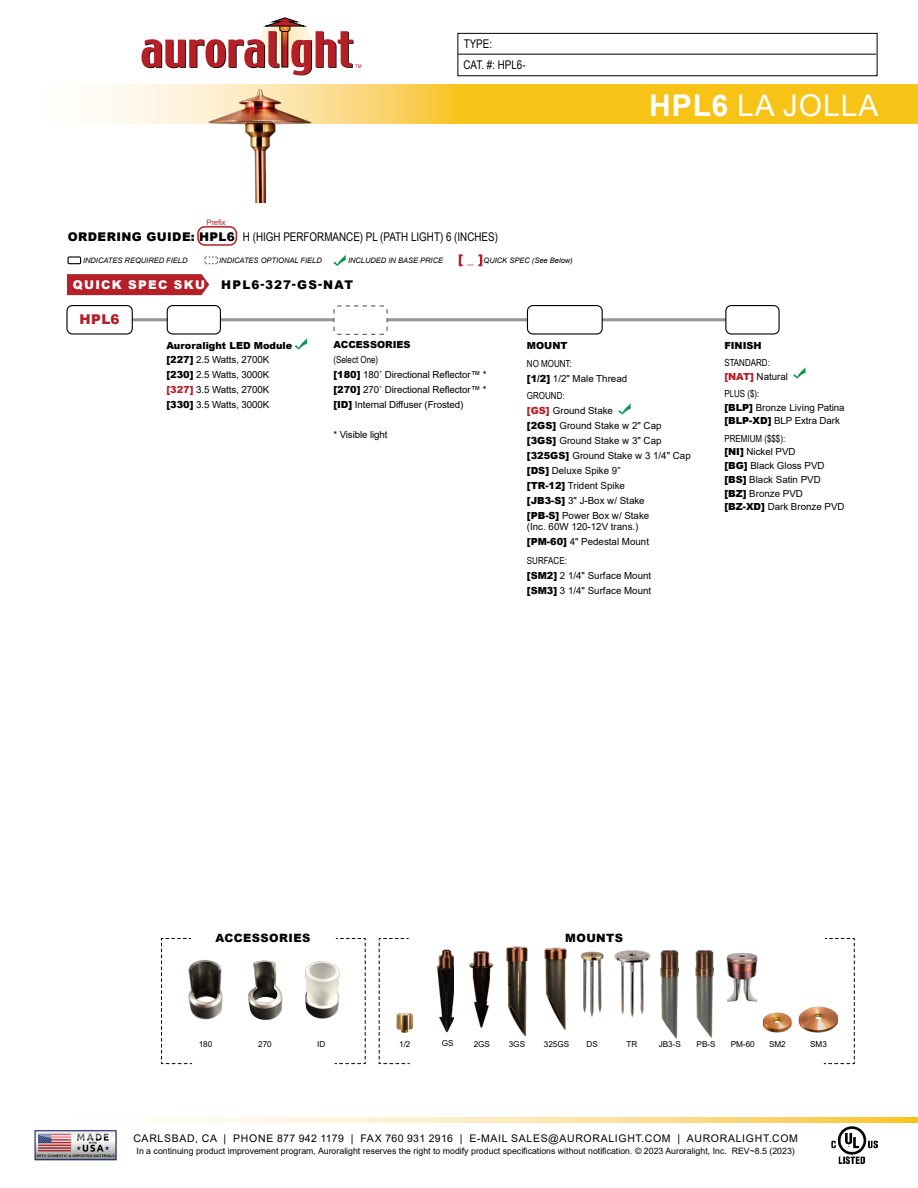
<style>
.page{position:relative;width:918px;height:1188px;background:#fff}
.page>*{position:absolute;margin:0;border:0;box-sizing:border-box;transform-origin:0 0}
.t1{font:30px "Arial";letter-spacing:.035em;color:#fff}
.t2{font:900 13.5px "Arial";color:#b41f28}
.t3{font:12px "Arial Narrow";color:#000}
.t4{font:900 12px "Arial";letter-spacing:.095em;color:#000}
.t5{font:900 12px "Arial";letter-spacing:.11em;color:#fff}
.t6{font:900 11.4px "Arial";letter-spacing:.035em;color:#000}
.t7{font:10.5px "Arial";letter-spacing:.065em;color:#000}
.t8{font:9.75px/15px "Arial";color:#000}
.t9{font:9.75px "Arial Narrow";color:#000}
.t10{font:900 9.75px "Arial";color:#000}
.t11{font:8.7px "Arial";color:#000}
.t12{font:8.1px "Arial";color:#000}
.t13{font:italic 7.5px "Arial";color:#000}
.t14{font:7.5px "Arial";color:#b41f28}
.s1{font-family:"Arial";font-weight:900}
.s2{font-weight:700}
.s3{font-weight:900}
.s4{font-weight:900;color:#b41f28}
</style>
<div class="page">
<div style="left:457px;top:33px;width:421px;height:43px;border:1px solid #000"></div>
<hr style="left:458px;top:54px;width:418px;height:1px;background:#000">
<img style="left:832px;top:1127px;width:46px;height:37px">
<svg style="left:97px;top:84px;width:821px;height:39px;background:#f8ce49"></svg>
<svg style="left:180px;top:1117px;width:738px;height:6px;background:#fce3a5"></svg>
<svg style="left:141px;top:18px;width:220px;height:58px"></svg>
<img style="left:34px;top:1130px;width:83px;height:31px">
<div style="left:197px;top:226px;width:40px;height:20px;border:2px solid #b41f28;border-radius:7px"></div>
<hr style="left:79px;top:318px;width:665px;height:3px;background:#939598">
<div style="left:67px;top:306px;width:65px;height:28px;background:#fff;border-radius:5px"></div>
<div style="left:66px;top:305px;width:67px;height:30px;border:1px solid #000;border-radius:5px"></div>
<div style="left:527px;top:306px;width:75px;height:28px;background:#fff;border-radius:5px"></div>
<div style="left:527px;top:305px;width:76px;height:30px;border:1px solid #000;border-radius:5px"></div>
<div style="left:726px;top:306px;width:53px;height:28px;background:#fff;border-radius:5px"></div>
<div style="left:725px;top:305px;width:55px;height:30px;border:1px solid #000;border-radius:5px"></div>
<svg style="left:67px;top:274px;width:142px;height:21px;background:#b6262e"></svg>
<div style="left:68px;top:256px;width:13px;height:8px;border:1px solid #000"></div>
<svg style="left:204px;top:256px;width:14px;height:9px"></svg>
<svg style="left:618px;top:403px;width:13px;height:12px"></svg>
<svg style="left:793px;top:367px;width:13px;height:12px"></svg>
<div style="left:167px;top:306px;width:53px;height:28px;background:#fff;border-radius:5px"></div>
<div style="left:167px;top:305px;width:54px;height:30px;border:1px solid #000;border-radius:5px"></div>
<svg style="left:333px;top:305px;width:55px;height:30px"></svg>
<svg style="left:295px;top:338px;width:12px;height:12px"></svg>
<img style="left:208px;top:90px;width:103px;height:113px">
<svg style="left:161px;top:938px;width:31px;height:126px"></svg>
<svg style="left:334px;top:938px;width:32px;height:126px"></svg>
<img style="left:186px;top:957px;width:37px;height:66px">
<img style="left:248px;top:960px;width:35px;height:60px">
<img style="left:305px;top:959px;width:37px;height:61px">
<img style="left:436px;top:949px;width:18px;height:84px">
<svg style="left:378px;top:938px;width:32px;height:126px"></svg>
<svg style="left:823px;top:938px;width:32px;height:126px"></svg>
<img style="left:614px;top:950px;width:36px;height:67px">
<img style="left:727px;top:953px;width:30px;height:49px">
<img style="left:762px;top:1013px;width:30px;height:20px">
<img style="left:799px;top:1007px;width:40px;height:26px">
<img style="left:581px;top:952px;width:22px;height:65px">
<img style="left:468px;top:951px;width:26px;height:77px">
<img style="left:506px;top:946px;width:22px;height:91px">
<img style="left:544px;top:947px;width:23px;height:83px">
<img style="left:397px;top:1013px;width:16px;height:19px">
<img style="left:660px;top:951px;width:19px;height:87px">
<img style="left:695px;top:951px;width:18px;height:87px">
<svg style="left:459px;top:254px;width:23px;height:12px"></svg>
<svg style="left:333px;top:255px;width:13px;height:11px"></svg>
<p class="t3" style="left:464px;top:35px;width:30px">TYPE:</p>
<p class="t14" style="left:206px;top:217px;width:21px">Prefix</p>
<p class="t3" style="left:464px;top:56px;width:64px">CAT. #: HPL6-</p>
<p class="t3" style="left:68px;top:228px;width:432px"><span class="s1">ORDERING GUIDE: HPL6</span> H (HIGH PERFORMANCE) PL (PATH LIGHT) 6 (INCHES)</p>
<p class="t13" style="left:83px;top:256px;width:106px">INDICATES REQUIRED FIELD</p>
<p class="t13" style="left:219px;top:256px;width:104px">INDICATES OPTIONAL FIELD</p>
<p class="t13" style="left:348px;top:256px;width:97px">INCLUDED IN BASE PRICE</p>
<p class="t13" style="left:484px;top:256px;width:91px">QUICK SPEC (See Below)</p>
<p class="t5" style="left:73px;top:276px;width:134px">QUICK SPEC SKU</p>
<p class="t4" style="left:221px;top:276px;width:133px">HPL6-327-GS-NAT</p>
<h2 class="t2" style="left:79px;top:309px;width:42px">HPL6</h2>
<h1 class="t1" style="left:649px;top:84px;width:231px"><span class="s2">HPL6</span> LA JOLLA</h1>
<p class="t8" style="left:166px;top:338px;width:127px"><span class="s3">Auroralight LED Module [227]</span> 2.5 Watts, 2700K <span class="s3">[230]</span> 2.5 Watts, 3000K <span class="s4">[327]</span> 3.5 Watts, 2700K <span class="s3">[330]</span> 3.5 Watts, 3000K</p>
<p class="t10" style="left:333px;top:338px;width:79px">ACCESSORIES</p>
<p class="t9" style="left:333px;top:353px;width:46px">(Select One)</p>
<p class="t8" style="left:333px;top:367px;width:155px;text-align:justify"><span class="s3">[180]</span> 180˚ Directional Reflector™ * <span class="s3">[270]</span> 270˚ Directional Reflector™ * <span class="s3">[ID]</span> Internal Diffuser (Frosted)</p>
<p class="t8" style="left:333px;top:427px;width:56px">* Visible light</p>
<p class="t10" style="left:527px;top:338px;width:42px">MOUNT</p>
<p class="t9" style="left:527px;top:356px;width:46px">NO MOUNT:</p>
<p class="t8" style="left:527px;top:371px;width:102px"><span class="s3">[1/2]</span> 1/2" Male Thread</p>
<p class="t9" style="left:527px;top:389px;width:39px">GROUND:</p>
<p class="t8" style="left:527px;top:403px;width:165px"><span class="s4">[GS]</span> Ground Stake<br><span class="s3">[2GS]</span> Ground Stake w 2" Cap <span class="s3">[3GS]</span> Ground Stake w 3" Cap <span class="s3">[325GS]</span> Ground Stake w 3 1/4" Cap <span class="s3">[DS]</span> Deluxe Spike 9”<br><span class="s3">[TR-12]</span> Trident Spike<br><span class="s3">[JB3-S]</span> 3" J-Box w/ Stake<br><span class="s3">[PB-S]</span> Power Box w/ Stake</p>
<p class="t8" style="left:527px;top:519px;width:124px">(Inc. 60W 120-12V trans.) <span class="s3">[PM-60]</span> 4" Pedestal Mount</p>
<p class="t9" style="left:527px;top:553px;width:41px">SURFACE:</p>
<p class="t8" style="left:527px;top:568px;width:126px"><span class="s3">[SM2]</span> 2 1/4" Surface Mount <span class="s3">[SM3]</span> 3 1/4" Surface Mount</p>
<p class="t10" style="left:724px;top:338px;width:39px">FINISH</p>
<p class="t9" style="left:724px;top:355px;width:47px">STANDARD:</p>
<p class="t8" style="left:724px;top:369px;width:65px"><span class="s4">[NAT]</span> Natural</p>
<p class="t9" style="left:724px;top:386px;width:37px">PLUS ($):</p>
<p class="t8" style="left:724px;top:400px;width:122px;line-height:13.8px"><span class="s3">[BLP]</span> Bronze Living Patina <span class="s3">[BLP-XD]</span> BLP Extra Dark</p>
<p class="t9" style="left:724px;top:431px;width:62px">PREMIUM ($$$):</p>
<p class="t8" style="left:724px;top:445px;width:122px;line-height:13.8px"><span class="s3">[NI]</span> Nickel PVD<br><span class="s3">[BG]</span> Black Gloss PVD <span class="s3">[BS]</span> Black Satin PVD <span class="s3">[BZ]</span> Bronze PVD <span class="s3">[BZ-XD]</span> Dark Bronze PVD</p>
<p class="t6" style="left:216px;top:930px;width:96px">ACCESSORIES</p>
<p class="t6" style="left:565px;top:930px;width:59px">MOUNTS</p>
<p class="t12" style="left:199px;top:1039px;width:15px">180</p>
<p class="t12" style="left:258px;top:1039px;width:15px">270</p>
<p class="t12" style="left:317px;top:1039px;width:10px">ID</p>
<p class="t12" style="left:399px;top:1038px;width:13px">1/2</p>
<p class="t12" style="left:442px;top:1038px;width:13px">GS</p>
<p class="t12" style="left:474px;top:1038px;width:18px">2GS</p>
<p class="t12" style="left:509px;top:1038px;width:18px">3GS</p>
<p class="t12" style="left:544px;top:1038px;width:27px">325GS</p>
<p class="t12" style="left:587px;top:1038px;width:13px">DS</p>
<p class="t12" style="left:627px;top:1038px;width:12px">TR</p>
<p class="t12" style="left:659px;top:1038px;width:24px">JB3-S</p>
<p class="t12" style="left:697px;top:1038px;width:21px">PB-S</p>
<p class="t12" style="left:731px;top:1038px;width:26px">PM-60</p>
<p class="t12" style="left:769px;top:1038px;width:18px">SM2</p>
<p class="t12" style="left:810px;top:1038px;width:18px">SM3</p>
<p class="t7" style="left:133px;top:1131px;width:666px">CARLSBAD, CA | PHONE 877 942 1179 | FAX 760 931 2916 | E-MAIL SALES@AURORALIGHT.COM | AURORALIGHT.COM</p>
<p class="t11" style="left:137px;top:1145px;width:660px">In a continuing product improvement program, Auroralight reserves the right to modify product specifications without notification. © 2023 Auroralight, Inc. REV~8.5 (2023)</p>
</div>
